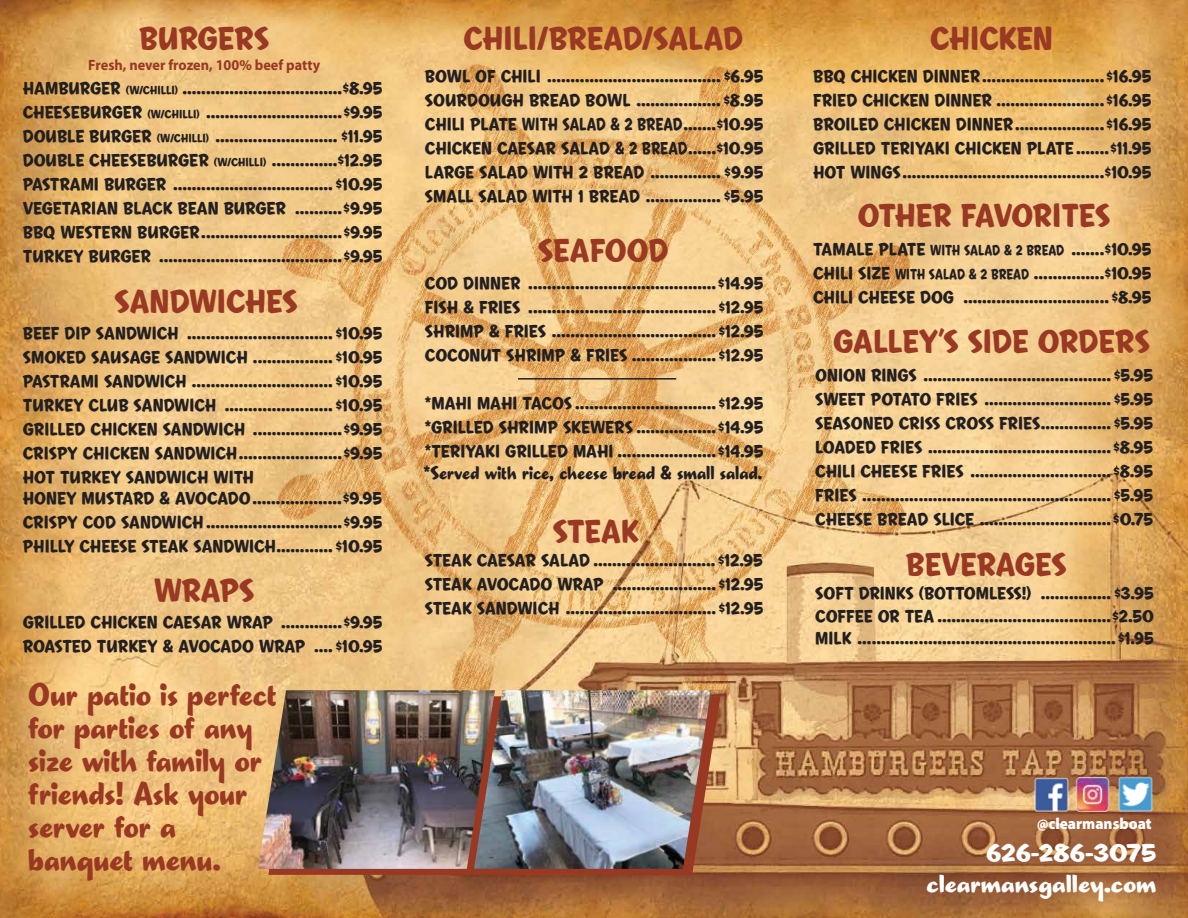
<style>
.page{position:relative;width:1188px;height:918px;background:#fff}
.page>*{position:absolute;margin:0;border:0;box-sizing:border-box;transform-origin:0 0}
.t1{font:33px/33px "Las Vegas Castaway";color:#993823;scale:.9 1}
.t2{font:25.5px "Las Vegas Castaway";letter-spacing:-.005em;color:#fff}
.t3{font:19.5px "Las Vegas Castaway";color:#231f20;scale:.88 1}
.t4{font:18px/24px "Las Vegas Castaway";color:#231f20;text-align:justify;scale:.9 1}
.t5{font:900 15.9px "Myriad Pro";color:#fff;scale:.95 1}
.t6{font:700 15px "Myriad Pro";color:#993823;scale:.95 1}
.s1{font-size:12px}
.s2{font-size:15px}
</style>
<div class="page">
<img style="left:0;top:0;width:1188px;height:918px">
<hr style="left:518px;top:378px;width:158px;height:2px;background:#231f20">
<img style="left:1076px;top:778px;width:33px;height:33px">
<img style="left:1034px;top:777px;width:35px;height:35px">
<img style="left:1117px;top:776px;width:37px;height:36px">
<svg style="left:268px;top:696px;width:453px;height:179px;background:#a35334"></svg>
<img style="left:495px;top:690px;width:216px;height:179px">
<img style="left:259px;top:690px;width:236px;height:179px">
<h1 class="t1" style="left:139px;top:25px;width:146px">BURGERS</h1>
<p class="t6" style="left:88px;top:55px;width:246px">Fresh, never frozen, 100% beef patty</p>
<p class="t4" style="left:23px;top:78px;width:401px">HAMBURGER <span class="s1">(W/CHILLI)</span> ..................................$8.95<br>CHEESEBURGER <span class="s1">(W/CHILLI)</span> .............................$9.95<br>DOUBLE BURGER <span class="s1">(W/CHILLI)</span> .......................... $11.95<br>DOUBLE CHEESEBURGER <span class="s1">(W/CHILLI)</span> ..............$12.95<br>PASTRAMI BURGER .................................. $10.95<br>VEGETARIAN BLACK BEAN BURGER ..........$9.95<br>BBQ WESTERN BURGER..............................$9.95<br>TURKEY BURGER .......................................$9.95</p>
<h1 class="t1" style="left:115px;top:288px;width:205px">SANDWICHES</h1>
<p class="t4" style="left:23px;top:323px;width:401px">BEEF DIP SANDWICH ............................... $10.95<br>SMOKED SAUSAGE SANDWICH ................. $10.95<br>PASTRAMI SANDWICH .............................. $10.95<br>TURKEY CLUB SANDWICH ....................... $10.95<br>GRILLED CHICKEN SANDWICH ...................$9.95<br>CRISPY CHICKEN SANDWICH......................$9.95<br>HOT TURKEY SANDWICH WITH</p>
<p class="t4" style="left:23px;top:488px;width:401px">HONEY MUSTARD &amp; AVOCADO...................$9.95<br>CRISPY COD SANDWICH.............................$9.95<br>PHILLY CHEESE STEAK SANDWICH............ $10.95</p>
<h1 class="t1" style="left:154px;top:577px;width:113px">WRAPS</h1>
<p class="t4" style="left:23px;top:612px;width:401px">GRILLED CHICKEN CAESAR WRAP .............$9.95<br>ROASTED TURKEY &amp; AVOCADO WRAP .... $10.95</p>
<h1 class="t1" style="left:28px;top:681px;width:277px">Our patio is perfect for parties of any size with family or friends! Ask your server for a banquet menu.</h1>
<h1 class="t1" style="left:464px;top:25px;width:312px">CHILI/BREAD/SALAD</h1>
<p class="t4" style="left:425px;top:66px;width:378px">BOWL OF CHILI ..................................... $6.95<br>SOURDOUGH BREAD BOWL .................. $8.95<br>CHILI PLATE WITH SALAD &amp; 2 BREAD.......$10.95<br>CHICKEN CAESAR SALAD &amp; 2 BREAD......$10.95<br>LARGE SALAD WITH 2 BREAD ............... $9.95<br>SMALL SALAD WITH 1 BREAD ................ $5.95</p>
<h1 class="t1" style="left:538px;top:236px;width:147px">SEAFOOD</h1>
<p class="t4" style="left:425px;top:273px;width:378px">COD DINNER ........................................$14.95<br>FISH &amp; FRIES ........................................$12.95<br>SHRIMP &amp; FRIES ...................................$12.95<br>COCONUT SHRIMP &amp; FRIES ..................$12.95</p>
<p class="t4" style="left:425px;top:393px;width:378px">*MAHI MAHI TACOS ..............................$12.95 *GRILLED SHRIMP SKEWERS .................$14.95 *TERIYAKI GRILLED MAHI .....................$14.95</p>
<p class="t3" style="left:424px;top:461px;width:387px">*Served with rice, cheese bread &amp; small salad.</p>
<h1 class="t1" style="left:553px;top:518px;width:97px">STEAK</h1>
<p class="t4" style="left:425px;top:550px;width:378px">STEAK CAESAR SALAD ..........................$12.95<br>STEAK AVOCADO WRAP ......................$12.95<br>STEAK SANDWICH ................................$12.95</p>
<h1 class="t1" style="left:930px;top:25px;width:138px">CHICKEN</h1>
<p class="t4" style="left:813px;top:66px;width:378px">BBQ CHICKEN DINNER..........................$16.95<br>FRIED CHICKEN DINNER .......................$16.95<br>BROILED CHICKEN DINNER...................$16.95<br>GRILLED TERIYAKI CHICKEN PLATE .......$11.95<br>HOT WINGS...........................................$10.95</p>
<h1 class="t1" style="left:858px;top:202px;width:282px">OTHER FAVORITES</h1>
<p class="t4" style="left:813px;top:238px;width:378px">TAMALE PLATE <span class="s2">WITH SALAD &amp; 2 BREAD</span> .......$10.95<br>CHILI SIZE <span class="s2">WITH SALAD &amp; 2 BREAD</span> ...............$10.95<br>CHILI CHEESE DOG ............................... $8.95</p>
<h1 class="t1" style="left:833px;top:328px;width:354px">GALLEY’S SIDE ORDERS</h1>
<p class="t4" style="left:815px;top:364px;width:377px">ONION RINGS ........................................ $5.95<br>SWEET POTATO FRIES ........................... $5.95<br>SEASONED CRISS CROSS FRIES............... $5.95<br>LOADED FRIES .......................................$8.95<br>CHILI CHEESE FRIES ..............................$8.95<br>FRIES ..................................................... $5.95<br>CHEESE BREAD SLICE ............................$0.75</p>
<h1 class="t1" style="left:906px;top:551px;width:180px">BEVERAGES</h1>
<p class="t4" style="left:815px;top:584px;width:378px;line-height:22.5px">SOFT DRINKS (BOTTOMLESS!) ............... $3.95<br>COFFEE OR TEA .....................................$2.50<br>MILK .......................................................$1.95</p>
<p class="t5" style="left:1037px;top:813px;width:122px">@clearmansboat</p>
<h2 class="t2" style="left:986px;top:838px;width:172px">626-286-3075</h2>
<h2 class="t2" style="left:927px;top:868px;width:231px">clearmansgalley.com</h2>
</div>
